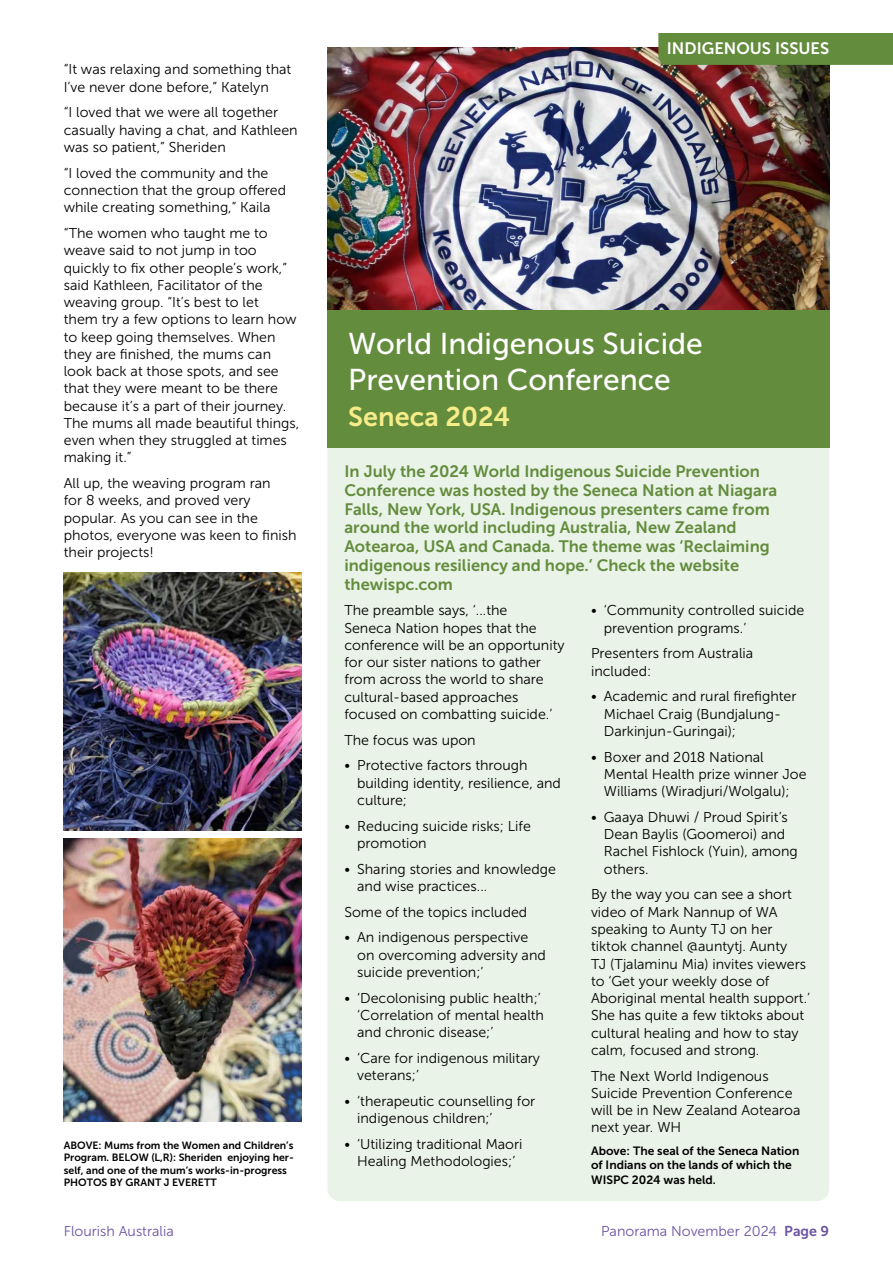
<style>
.page{position:relative;width:893px;height:1263px;background:#fff}
.page>*{position:absolute;margin:0;border:0;box-sizing:border-box;transform-origin:0 0}
.t1{font:30px/36px "Museo Sans 500";color:#fff}
.t2{font:27px "Museo Sans 700";color:#f6ed89}
.t3{font:16.5px/18.8px "Museo Sans 700";color:#638c3d}
.t4{font:16.5px "Museo Sans 700";color:#fff}
.t5{font:14.25px/17.2px "Museo Sans 300";color:#000}
.t6{font:14.25px "Museo Sans 300";color:#6c54a3}
.t7{font:12px/14.4px "Museo Sans 700";color:#000}
.t8{font:10.5px/12.6px "Museo Sans 700";color:#000}
.s1{font-family:"Museo Sans 700"}
</style>
<div class="page">
<div style="left:327px;top:448px;width:502px;height:753px;background:#eaf3e7"></div>
<img style="left:327px;top:48px;width:502px;height:262px">
<img style="left:64px;top:572px;width:238px;height:258px">
<img style="left:64px;top:838px;width:238px;height:284px">
<div style="left:658px;top:33px;width:235px;height:32px;background:#638c3d"></div>
<div style="left:327px;top:310px;width:502px;height:138px;background:#638c3d"></div>
<p class="t5" style="left:64px;top:61px;width:229px">“It was relaxing and something that<br>I’ve never done before,” Katelyn</p>
<p class="t5" style="left:64px;top:104px;width:235px">“I loved that we were all together casually having a chat, and Kathleen was so patient,” Sheriden</p>
<p class="t5" style="left:64px;top:164px;width:224px">“I loved the community and the connection that the group offered while creating something,” Kaila</p>
<p class="t5" style="left:64px;top:225px;width:237px">“The women who taught me to weave said to not jump in too quickly to fix other people’s work,” said Kathleen, Facilitator of the weaving group. “It’s best to let<br>them try a few options to learn how to keep going themselves. When they are finished, the mums can look back at those spots, and see that they were meant to be there because it’s a part of their journey.<br>The mums all made beautiful things, even when they struggled at times making it.”</p>
<p class="t5" style="left:64px;top:475px;width:234px">All up, the weaving program ran<br>for 8 weeks, and proved very popular. As you can see in the photos, everyone was keen to finish their projects!</p>
<p class="t8" style="left:64px;top:1139px;width:232px">ABOVE: Mums from the Women and Children’s Program. BELOW (L,R): Sheriden enjoying her&shy;self, and one of the mum’s works-in-progress PHOTOS BY GRANT J EVERETT</p>
<p class="t4" style="left:667px;top:39px;width:164px">INDIGENOUS ISSUES</p>
<h1 class="t1" style="left:348px;top:325px;width:356px">World Indigenous Suicide<br>Prevention Conference</h1>
<h2 class="t2" style="left:348px;top:402px;width:163px">Seneca 2024</h2>
<p class="t3" style="left:344px;top:462px;width:434px">In July the 2024 World Indigenous Suicide Prevention Conference was hosted by the Seneca Nation at Niagara Falls, New York, USA. Indigenous presenters came from around the world including Australia, New Zealand Aotearoa, USA and Canada. The theme was ‘Reclaiming indigenous resiliency and hope.’ Check the website thewispc.com</p>
<p class="t5" style="left:344px;top:602px;width:222px">The preamble says, ‘...the<br>Seneca Nation hopes that the conference will be an opportunity for our sister nations to gather from across the world to share cultural-based approaches focused on combatting suicide.’</p>
<p class="t5" style="left:344px;top:731px;width:133px">The focus was upon</p>
<p class="t5" style="left:357px;top:757px;width:205px;text-indent:-13px">• Protective factors through building identity, resilience, and culture;</p>
<p class="t5" style="left:357px;top:817px;width:175px;text-indent:-13px">• Reducing suicide risks; Life promotion</p>
<p class="t5" style="left:357px;top:860px;width:200px;text-indent:-13px">• Sharing stories and knowledge and wise practices...</p>
<p class="t5" style="left:344px;top:903px;width:184px">Some of the topics included</p>
<p class="t5" style="left:357px;top:929px;width:190px;text-indent:-13px">• An indigenous perspective on overcoming adversity and suicide prevention;’</p>
<p class="t5" style="left:357px;top:989px;width:188px;text-indent:-13px">• ‘Decolonising public health;’ ‘Correlation of mental health and chronic disease;’</p>
<p class="t5" style="left:357px;top:1049px;width:184px;text-indent:-13px">• ‘Care for indigenous military veterans;’</p>
<p class="t5" style="left:357px;top:1092px;width:180px;text-indent:-13px">• ‘therapeutic counselling for indigenous children;’</p>
<p class="t5" style="left:344px;top:1135px;width:180px;text-align:center">• ‘Utilizing traditional Maori<br>Healing Methodologies;’</p>
<p class="t5" style="left:604px;top:602px;width:202px;text-indent:-13px">• ‘Community controlled suicide prevention programs.’</p>
<p class="t5" style="left:591px;top:645px;width:164px">Presenters from Australia included:</p>
<p class="t5" style="left:604px;top:688px;width:194px;text-indent:-13px">• Academic and rural firefighter<br>Michael Craig (Bundjalung-<br>Darkinjun-Guringai);</p>
<p class="t5" style="left:604px;top:748px;width:204px;text-indent:-13px">• Boxer and 2018 National<br>Mental Health prize winner Joe<br>Williams (Wiradjuri/Wolgalu);</p>
<p class="t5" style="left:604px;top:808px;width:196px;text-indent:-13px">• Gaaya Dhuwi / Proud Spirit’s<br>Dean Baylis (Goomeroi) and<br>Rachel Fishlock (Yuin), among others.</p>
<p class="t5" style="left:591px;top:886px;width:221px">By the way you can see a short video of Mark Nannup of WA speaking to Aunty TJ on her tiktok channel @auntytj. Aunty<br>TJ (Tjalaminu Mia) invites viewers to ‘Get your weekly dose of<br>Aboriginal mental health support.’<br>She has quite a few tiktoks about cultural healing and how to stay calm, focused and strong.</p>
<p class="t5" style="left:591px;top:1067px;width:211px">The Next World Indigenous<br>Suicide Prevention Conference will be in New Zealand Aotearoa next year. WH</p>
<p class="t7" style="left:591px;top:1144px;width:210px">Above: The seal of the Seneca Nation of Indians on the lands of which the<br>WISPC 2024 was held.</p>
<p class="t6" style="left:64px;top:1223px;width:112px">Flourish Australia</p>
<p class="t6" style="left:601px;top:1223px;width:230px">Panorama November 2024 <span class="s1">Page 9</span></p>
</div>
